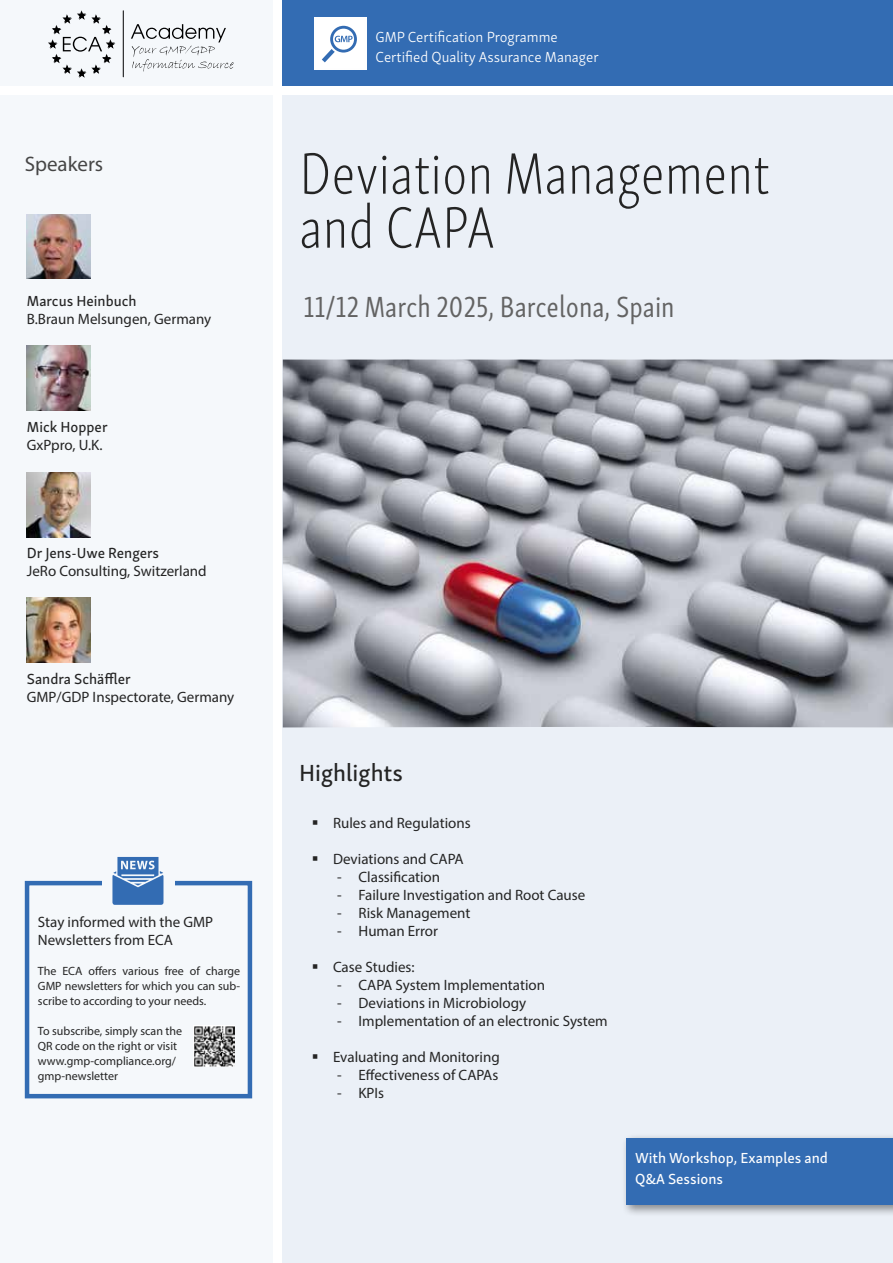
<style>
.page{position:relative;width:893px;height:1263px;background:#fff}
.page>*{position:absolute;margin:0;border:0;box-sizing:border-box;transform-origin:0 0}
.t1{font:60px/54px "Skolar Sans Latn Cp El";color:#242424}
.t2{font:30px "Skolar Sans Latn Cp";color:#636363}
.t3{font:24px "Skolar Sans Latn Me";color:#242424}
.t4{font:21px "Myriad Pro";color:#464646}
.t5{font:15px/18px "Myriad Pro";color:#242424}
.t6{font:300 15px/19.5px "Skolar Sans Latn";color:#fff}
.t7{font:15px "Skolar Sans Latn Me";color:#242424}
.t8{font:15px/21px "Skolar Sans Latn Me";color:#fff}
.t9{font:12px/15px "Myriad Pro";color:#242424;text-align:justify}
</style>
<div class="page">
<div style="left:283px;top:96px;width:610px;height:1167px;background:#ebf0f7"></div>
<div style="left:283px;top:0;width:610px;height:85px;background:#336cb3"></div>
<img style="left:283px;top:360px;width:610px;height:367px">
<div style="left:0;top:96px;width:272px;height:1167px;background:#f5f8fb"></div>
<img style="left:27px;top:214px;width:63px;height:65px">
<img style="left:27px;top:345px;width:63px;height:65px">
<img style="left:27px;top:472px;width:63px;height:65px">
<img style="left:27px;top:597px;width:63px;height:65px">
<div style="left:0;top:0;width:272px;height:85px;background:#f5f8fb"></div>
<hr style="left:123px;top:11px;width:1px;height:66px;background:#000">
<svg style="left:131px;top:24px;width:103px;height:48px"></svg>
<svg style="left:48px;top:10px;width:67px;height:68px"></svg>
<div style="left:314px;top:17px;width:53px;height:53px;background:#fefefe"></div>
<svg style="left:322px;top:26px;width:35px;height:36px"></svg>
<div style="left:622px;top:1133px;width:271px;height:84px;background:#000;opacity:.43"></div>
<div style="left:626px;top:1138px;width:267px;height:67px;background:#336cb3"></div>
<div style="left:25px;top:881px;width:227px;height:217px;border:4px solid #336cb3"></div>
<img style="left:194px;top:1026px;width:41px;height:41px">
<div style="left:102px;top:861px;width:72px;height:40px;background:#f5f8fb"></div>
<svg style="left:112px;top:857px;width:51px;height:48px;background:#5e8bc3"></svg>
<h3 class="t4" style="left:25px;top:151px;width:80px">Speakers</h3>
<p class="t7" style="left:27px;top:289px;width:111px">Marcus Heinbuch</p>
<p class="t5" style="left:27px;top:310px;width:186px">B.Braun Melsungen, Germany</p>
<p class="t7" style="left:27px;top:415px;width:82px">Mick Hopper</p>
<p class="t5" style="left:27px;top:436px;width:77px">GxPpro, U.K.</p>
<p class="t7" style="left:27px;top:541px;width:134px">Dr Jens-Uwe Rengers</p>
<p class="t5" style="left:27px;top:562px;width:181px">JeRo Consulting, Switzerland</p>
<p class="t7" style="left:27px;top:667px;width:105px">Sandra Schäffler</p>
<p class="t5" style="left:27px;top:688px;width:209px">GMP/GDP Inspectorate, Germany</p>
<p class="t5" style="left:38px;top:912px;width:177px">Stay informed with the GMP<br>Newsletters from ECA</p>
<p class="t9" style="left:38px;top:963px;width:204px">The ECA offers various free of charge GMP newsletters for which you can sub&shy;scribe to according to your needs.</p>
<p class="t9" style="left:38px;top:1023px;width:146px;text-align:left">To subscribe, simply scan the<br>QR code on the right or visit www.gmp-compliance.org/ gmp-newsletter</p>
<p class="t6" style="left:376px;top:26px;width:225px">GMP Certification Programme<br>Certified Quality Assurance Manager</p>
<h1 class="t1" style="left:299px;top:143px;width:472px">Deviation Management and CAPA</h1>
<h2 class="t2" style="left:303px;top:284px;width:373px">11/12 March 2025, Barcelona, Spain</h2>
<h3 class="t3" style="left:299px;top:754px;width:106px">Highlights</h3>
<p class="t5" style="left:333px;top:814px;width:139px">Rules and Regulations</p>
<p class="t5" style="left:333px;top:850px;width:132px">Deviations and CAPA</p>
<p class="t5" style="left:337px;top:868px;width:104px">- Classification</p>
<p class="t5" style="left:337px;top:886px;width:249px">- Failure Investigation and Root Cause</p>
<p class="t5" style="left:337px;top:904px;width:135px">- Risk Management</p>
<p class="t5" style="left:337px;top:922px;width:102px">- Human Error</p>
<p class="t5" style="left:333px;top:958px;width:83px">Case Studies:</p>
<p class="t5" style="left:337px;top:976px;width:209px">- CAPA System Implementation</p>
<p class="t5" style="left:337px;top:994px;width:190px">- Deviations in Microbiology</p>
<p class="t5" style="left:337px;top:1012px;width:272px">- Implementation of an electronic System</p>
<p class="t5" style="left:333px;top:1048px;width:168px">Evaluating and Monitoring</p>
<p class="t5" style="left:337px;top:1066px;width:163px">- Effectiveness of CAPAs</p>
<p class="t5" style="left:337px;top:1084px;width:48px">- KPIs</p>
<p class="t8" style="left:635px;top:1146px;width:194px">With Workshop, Examples and<br>Q&amp;A Sessions</p>
</div>
